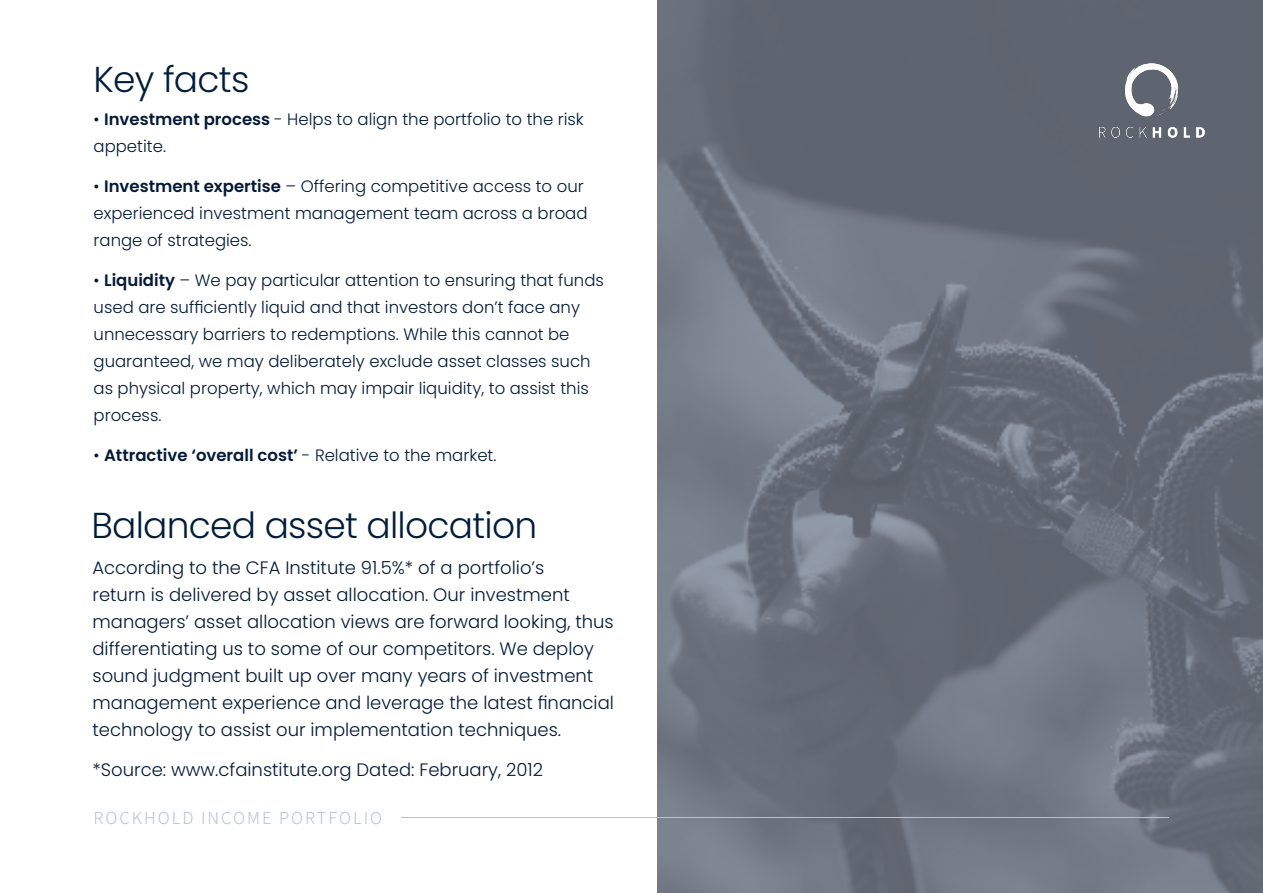
<style>
.page{position:relative;width:1263px;height:893px;background:#fff}
.page>*{position:absolute;margin:0;border:0;box-sizing:border-box;transform-origin:0 0}
.Body_Text{font:300 36px "Poppins";letter-spacing:-.02em;color:#001d39}
.Body_Text-2{font:300 18px/27px "Poppins";color:#041936}
.Body_Text-3{font:300 16.5px/27px "Poppins";color:#041936}
.Body_Text-4{font:600 16.5px "Poppins";color:#041936}
.t1{font:300 16.5px "Noto Sans JP";letter-spacing:.12em;color:#b6c2d1}
.s1{font-weight:600}
.s2{font-weight:300}
</style>
<div class="page">
<svg style="left:657px;top:0;width:606px;height:893px;background:#696f7b"></svg>
<img style="left:1091px;top:64px;width:122px;height:88px">
<p class="Body_Text" style="left:94px;top:58px;width:157px">Key facts</p>
<p class="Body_Text-3" style="left:94px;top:106px;width:492px">• <span class="s1">Investment process</span> - Helps to align the portfolio to the risk appetite.</p>
<p class="Body_Text-3" style="left:94px;top:173px;width:495px">• <span class="s1">Investment expertise</span> – Offering competitive access to our experienced investment management team across a broad range of strategies.</p>
<p class="Body_Text-3" style="left:94px;top:267px;width:512px">• <span class="s1">Liquidity</span> – We pay particular attention to ensuring that funds used are sufficiently liquid and that investors don’t face any unnecessary barriers to redemptions. While this cannot be guaranteed, we may deliberately exclude asset classes such as physical property, which may impair liquidity, to assist this process.</p>
<p class="Body_Text-4" style="left:94px;top:445px;width:404px"><span class="s2">•</span> Attractive ‘overall cost’ <span class="s2">- Relative to the market.</span></p>
<p class="Body_Text" style="left:91px;top:504px;width:447px">Balanced asset allocation</p>
<p class="Body_Text-2" style="left:92px;top:554px;width:523px">According to the CFA Institute 91.5%* of a portfolio’s<br>return is delivered by asset allocation. Our investment managers’ asset allocation views are forward looking, thus differentiating us to some of our competitors. We deploy sound judgment built up over many years of investment management experience and leverage the latest financial technology to assist our implementation techniques.</p>
<p class="Body_Text-2" style="left:92px;top:756px;width:452px">*Source: www.cfainstitute.org Dated: February, 2012</p>
<p class="t1" style="left:94px;top:808px;width:290px">ROCKHOLD INCOME PORTFOLIO</p>
</div>
